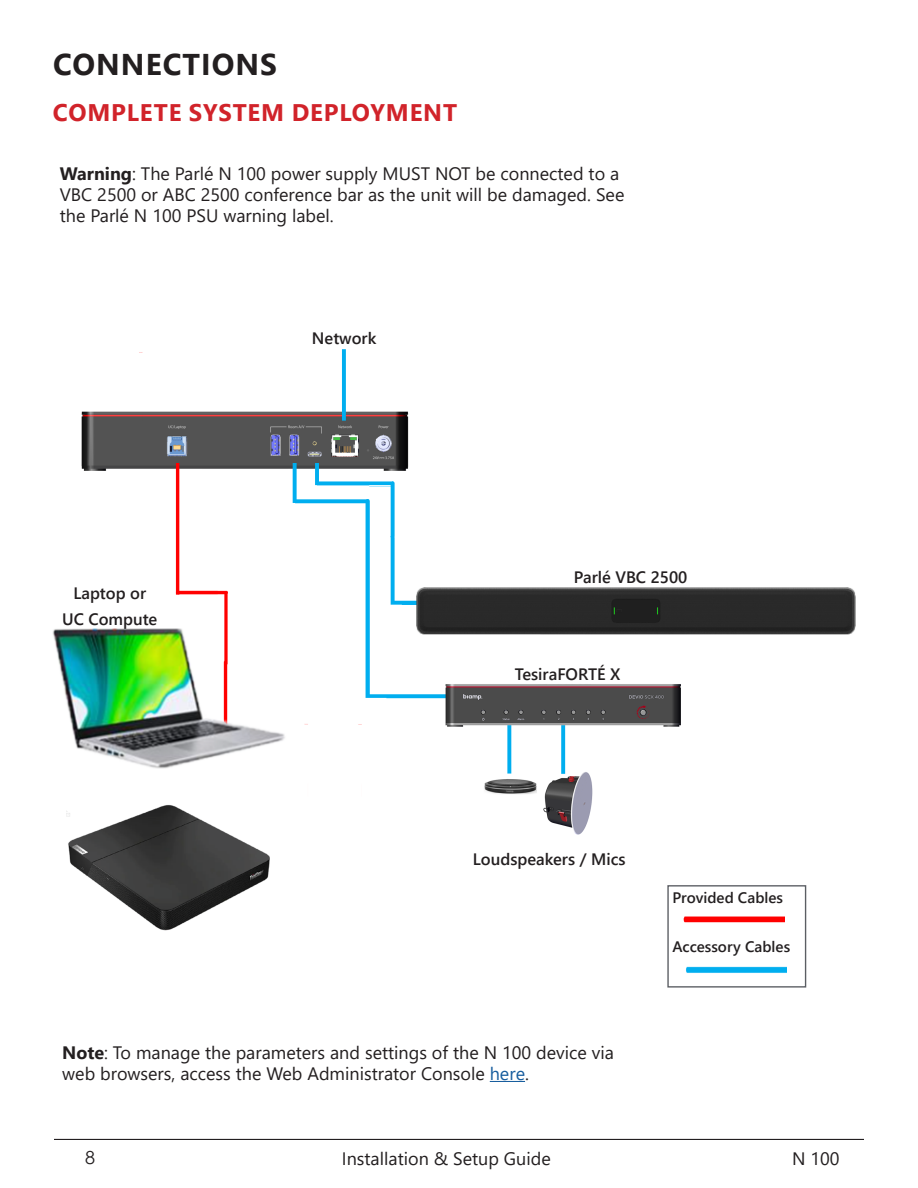
<style>
.page{position:relative;width:918px;height:1188px;background:#fff}
.page>*{position:absolute;margin:0;border:0;box-sizing:border-box;transform-origin:0 0}
.Heading__2__20pt_Bold{font:700 30px "Segoe UI";letter-spacing:.035em;color:#231f20}
.Heading__3__16pt_Bold{font:700 24px "Segoe UI";letter-spacing:.035em;color:#d1232a}
.Bullets_-_10pt_spaced{font:18px/21px "Segoe UI";color:#231f20}
.t1{font:18px "Century Gothic";color:#231f20}
.Callouts{font:600 16.5px "Segoe UI";color:#231f20}
.Callouts-2{font:600 15.15px "Segoe UI";color:#231f20}
.s1{font-weight:700}
.s2{color:#175d9e}
</style>
<div class="page">
<hr style="left:54px;top:1139px;width:810px;height:1px;background:#231f20">
<img style="left:53px;top:349px;width:803px;height:639px">
<div style="left:667px;top:885px;width:139px;height:103px;border:1px solid #5b5e63"></div>
<img style="left:681px;top:907px;width:104px;height:22px">
<img style="left:684px;top:958px;width:102px;height:25px">
<hr style="left:490px;top:1081px;width:35px;height:1px;background:#175d9e">
<p class="Heading__2__20pt_Bold" style="left:53px;top:36px;width:226px">CONNECTIONS</p>
<p class="Heading__3__16pt_Bold" style="left:53px;top:90px;width:406px">COMPLETE SYSTEM DEPLOYMENT</p>
<p class="Bullets_-_10pt_spaced" style="left:60px;top:161px;width:566px"><span class="s1">Warning</span>: The Parlé N 100 power supply MUST NOT be connected to a<br>VBC 2500 or ABC 2500 conference bar as the unit will be damaged. See the Parlé N 100 PSU warning label.</p>
<p class="Callouts" style="left:73px;top:577px;width:74px">Laptop or</p>
<p class="Callouts" style="left:62px;top:604px;width:97px">UC Compute</p>
<p class="Callouts" style="left:312px;top:323px;width:66px">Network</p>
<p class="Callouts" style="left:574px;top:561px;width:115px">Parlé VBC 2500</p>
<p class="Callouts" style="left:515px;top:659px;width:107px">TesiraFORTÉ X</p>
<p class="Callouts" style="left:473px;top:843px;width:154px">Loudspeakers / Mics</p>
<p class="Callouts-2" style="left:672px;top:884px;width:112px">Provided Cables</p>
<p class="Callouts-2" style="left:672px;top:932px;width:119px">Accessory Cables</p>
<p class="Bullets_-_10pt_spaced" style="left:62px;top:1040px;width:553px"><span class="s1">Note</span>: To manage the parameters and settings of the N 100 device via web browsers, access the Web Administrator Console <span class="s2">here</span>.</p>
<p class="t1" style="left:85px;top:1145px;width:11px">8</p>
<p class="Bullets_-_10pt_spaced" style="left:342px;top:1147px;width:210px">Installation &amp; Setup Guide</p>
<p class="Bullets_-_10pt_spaced" style="left:792px;top:1147px;width:49px">N 100</p>
</div>
